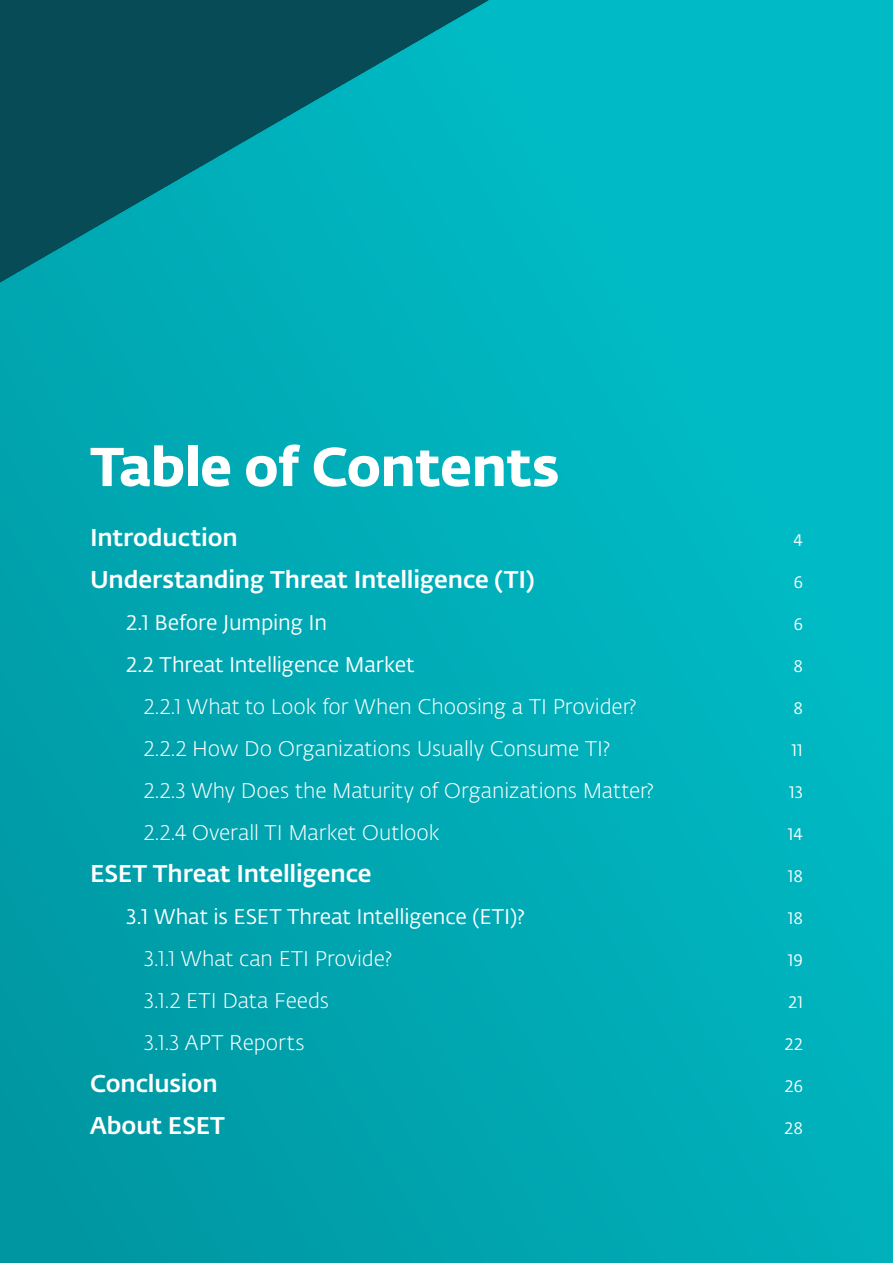
<style>
.page{position:relative;width:893px;height:1263px;background:#fff}
.page>*{position:absolute;margin:0;border:0;box-sizing:border-box;transform-origin:0 0}
.t1{font:54px "Fedra Sans Alt Pro Bold LF";letter-spacing:-.015em;color:#fff}
.t2{font:24px "Fedra Sans Alt Pro Med LF";letter-spacing:-.005em;color:#fff}
.t3{font:21px "Fedra Sans Alt Pro Light LF";letter-spacing:-.005em;color:#fff}
.t4{font:21px "Fedra Sans Alt Pro Book LF";letter-spacing:-.01em;color:#fff}
.t5{font:16.5px "Fedra Sans Alt Pro Book LF";color:#fff}
</style>
<div class="page">
<img style="left:0;top:0;width:893px;height:1262px">
<h1 class="t1" style="left:90px;top:424px;width:471px">Table of Contents</h1>
<p class="t2" style="left:90px;top:519px;width:149px">Introduction</p>
<p class="t5" style="left:793px;top:529px;width:11px">4</p>
<p class="t2" style="left:90px;top:561px;width:446px">Understanding Threat Intelligence (TI)</p>
<p class="t5" style="left:793px;top:571px;width:11px">6</p>
<p class="t4" style="left:126px;top:608px;width:203px">2.1 Before Jumping In</p>
<p class="t5" style="left:793px;top:613px;width:11px">6</p>
<p class="t4" style="left:126px;top:650px;width:290px">2.2 Threat Intelligence Market</p>
<p class="t5" style="left:793px;top:655px;width:11px">8</p>
<p class="t3" style="left:144px;top:693px;width:494px">2.2.1 What to Look for When Choosing a TI Provider?</p>
<p class="t5" style="left:793px;top:697px;width:11px">8</p>
<p class="t3" style="left:144px;top:735px;width:468px">2.2.2 How Do Organizations Usually Consume TI?</p>
<p class="t5" style="left:792px;top:739px;width:13px">11</p>
<p class="t3" style="left:144px;top:777px;width:512px">2.2.3 Why Does the Maturity of Organizations Matter?</p>
<p class="t5" style="left:789px;top:781px;width:15px">13</p>
<p class="t3" style="left:144px;top:819px;width:297px">2.2.4 Overall TI Market Outlook</p>
<p class="t5" style="left:788px;top:823px;width:17px">14</p>
<p class="t2" style="left:90px;top:855px;width:283px">ESET Threat Intelligence</p>
<p class="t5" style="left:788px;top:865px;width:17px">18</p>
<p class="t4" style="left:126px;top:902px;width:401px">3.1 What is ESET Threat Intelligence (ETI)?</p>
<p class="t5" style="left:788px;top:907px;width:17px">18</p>
<p class="t3" style="left:144px;top:945px;width:250px">3.1.1 What can ETI Provide?</p>
<p class="t5" style="left:788px;top:949px;width:17px">19</p>
<p class="t3" style="left:144px;top:987px;width:187px">3.1.2 ETI Data Feeds</p>
<p class="t5" style="left:788px;top:991px;width:16px">21</p>
<p class="t3" style="left:144px;top:1029px;width:162px">3.1.3 APT Reports</p>
<p class="t5" style="left:785px;top:1033px;width:20px">22</p>
<p class="t2" style="left:90px;top:1065px;width:129px">Conclusion</p>
<p class="t5" style="left:785px;top:1075px;width:20px">26</p>
<p class="t2" style="left:90px;top:1107px;width:137px">About ESET</p>
<p class="t5" style="left:784px;top:1117px;width:20px">28</p>
</div>
